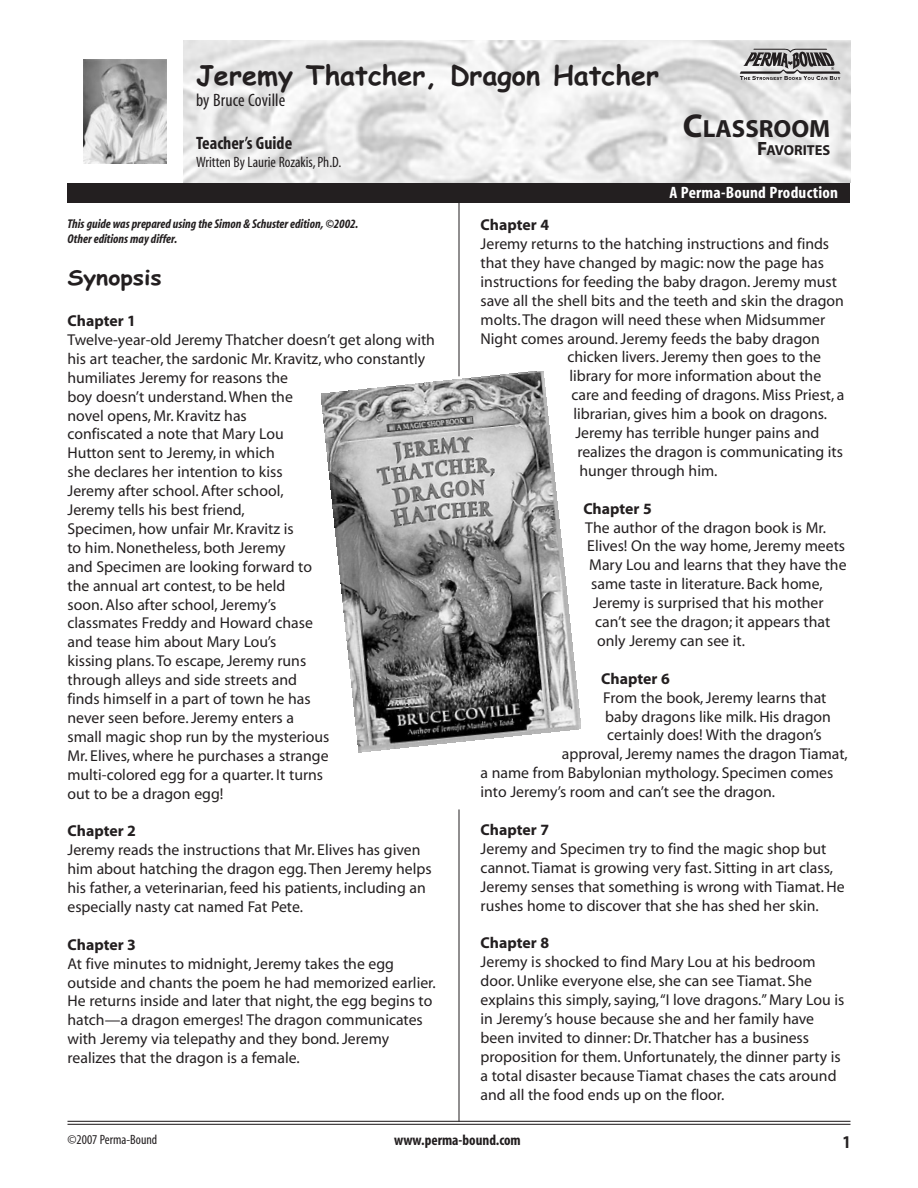
<style>
.page{position:relative;width:918px;height:1188px;background:#fff}
.page>*{position:absolute;margin:0;border:0;box-sizing:border-box;transform-origin:0 0}
.t1{font:700 27px "Comic Sans MS";color:#231f20}
.t2{font:700 24.9px "Myriad";color:#231f20}
.t3{font:700 21px "Comic Sans MS";color:#231f20;scale:1.1 1}
.t4{font:700 condensed 18px "Myriad";color:#231f20}
.t5{font:condensed 18px "Myriad";letter-spacing:.01em;color:#231f20}
.t6{font:700 condensed 16.5px "Myriad";letter-spacing:.015em;color:#fff;scale:1.05 1}
.t7{font:15.75px/18.9px "Myriad";color:#231f20}
.t8{font:700 15.75px "Myriad";color:#231f20}
.t9{font:condensed 15px "Myriad";color:#231f20}
.t10{font:700 condensed 15px "Myriad";color:#231f20}
.t11{font:700 14.4px "Myriad";color:#231f20}
.t12{font:condensed 13.5px "Myriad";color:#231f20}
.t13{font:italic 700 condensed 12.75px/15.3px "Myriad";color:#231f20}
.s1{font-size:33.15px}
.s2{font-size:19.35px}
</style>
<div class="page">
<img style="left:183px;top:41px;width:667px;height:141px">
<hr style="left:68px;top:1124px;width:782px;height:1px;background:#231f20">
<hr style="left:68px;top:1121px;width:782px;height:1px;background:#231f20">
<div style="left:68px;top:183px;width:782px;height:19px;background:#231f20"></div>
<svg style="left:740px;top:49px;width:101px;height:31px;background:#969495"></svg>
<img style="left:321px;top:371px;width:260px;height:381px">
<hr style="left:459px;top:809px;width:1px;height:313px;background:#231f20">
<hr style="left:459px;top:198px;width:1px;height:178px;background:#231f20">
<img style="left:83px;top:59px;width:83px;height:105px">
<h1 class="t1" style="left:196px;top:59px;width:465px">Jeremy Thatcher, Dragon Hatcher</h1>
<p class="t5" style="left:196px;top:93px;width:91px">by Bruce Coville</p>
<p class="t4" style="left:196px;top:137px;width:98px">Teacher’s Guide</p>
<p class="t9" style="left:196px;top:157px;width:147px">Written By Laurie Rozakis, Ph.D.</p>
<h2 class="t2" style="left:683px;top:119px;width:149px"><span class="s1">C</span>LASSROOM</h2>
<p class="t11" style="left:757px;top:145px;width:75px"><span class="s2">F</span>AVORITES</p>
<p class="t6" style="left:670px;top:186px;width:162px">A Perma-Bound Production</p>
<p class="t13" style="left:68px;top:217px;width:293px">This guide was prepared using the Simon &amp; Schuster edition, ©2002.<br>Other editions may differ.</p>
<h3 class="t3" style="left:68px;top:266px;width:87px">Synopsis</h3>
<p class="t8" style="left:68px;top:315px;width:70px">Chapter 1</p>
<p class="t7" style="left:67px;top:332px;width:369px">Twelve-year-old Jeremy Thatcher doesn’t get along with his art teacher, the sardonic Mr. Kravitz, who constantly humiliates Jeremy for reasons the<br>boy doesn’t understand. When the<br>novel opens, Mr. Kravitz has<br>confiscated a note that Mary Lou<br>Hutton sent to Jeremy, in which<br>she declares her intention to kiss<br>Jeremy after school. After school,<br>Jeremy tells his best friend,<br>Specimen, how unfair Mr. Kravitz is<br>to him. Nonetheless, both Jeremy<br>and Specimen are looking forward to<br>the annual art contest, to be held<br>soon. Also after school, Jeremy’s<br>classmates Freddy and Howard chase<br>and tease him about Mary Lou’s<br>kissing plans.To escape, Jeremy runs<br>through alleys and side streets and<br>finds himself in a part of town he has<br>never seen before. Jeremy enters a<br>small magic shop run by the mysterious<br>Mr. Elives, where he purchases a strange<br>multi-colored egg for a quarter. It turns<br>out to be a dragon egg!</p>
<p class="t8" style="left:68px;top:825px;width:70px">Chapter 2</p>
<p class="t7" style="left:68px;top:842px;width:366px">Jeremy reads the instructions that Mr. Elives has given him about hatching the dragon egg.Then Jeremy helps his father, a veterinarian, feed his patients, including an especially nasty cat named Fat Pete.</p>
<p class="t8" style="left:68px;top:939px;width:70px">Chapter 3</p>
<p class="t7" style="left:68px;top:955px;width:370px">At five minutes to midnight, Jeremy takes the egg outside and chants the poem he had memorized earlier.<br>He returns inside and later that night, the egg begins to hatch—a dragon emerges! The dragon communicates with Jeremy via telepathy and they bond. Jeremy realizes that the dragon is a female.</p>
<p class="t8" style="left:481px;top:219px;width:70px">Chapter 4</p>
<p class="t7" style="left:481px;top:236px;width:350px">Jeremy returns to the hatching instructions and finds</p>
<p class="t7" style="left:481px;top:255px;width:345px">that they have changed by magic: now the page has</p>
<p class="t7" style="left:481px;top:274px;width:358px">instructions for feeding the baby dragon. Jeremy must</p>
<p class="t7" style="left:481px;top:292px;width:365px">save all the shell bits and the teeth and skin the dragon</p>
<p class="t7" style="left:481px;top:311px;width:346px">molts. The dragon will need these when Midsummer</p>
<p class="t7" style="left:481px;top:330px;width:341px">Night comes around. Jeremy feeds the baby dragon</p>
<p class="t7" style="left:567px;top:349px;width:255px">chicken livers. Jeremy then goes to the</p>
<p class="t7" style="left:569px;top:368px;width:253px">library for more information about the</p>
<p class="t7" style="left:571px;top:387px;width:275px">care and feeding of dragons. Miss Priest, a</p>
<p class="t7" style="left:573px;top:406px;width:255px">librarian, gives him a book on dragons.</p>
<p class="t7" style="left:575px;top:425px;width:246px">Jeremy has terrible hunger pains and</p>
<p class="t7" style="left:577px;top:444px;width:267px">realizes the dragon is communicating its</p>
<p class="t7" style="left:579px;top:463px;width:140px">hunger through him.</p>
<p class="t8" style="left:583px;top:502px;width:70px">Chapter 5</p>
<p class="t7" style="left:585px;top:519px;width:242px">The author of the dragon book is Mr.</p>
<p class="t7" style="left:587px;top:538px;width:259px">Elives! On the way home, Jeremy meets</p>
<p class="t7" style="left:589px;top:557px;width:259px">Mary Lou and learns that they have the</p>
<p class="t7" style="left:591px;top:576px;width:233px">same taste in literature. Back home,</p>
<p class="t7" style="left:593px;top:595px;width:232px">Jeremy is surprised that his mother</p>
<p class="t7" style="left:595px;top:614px;width:237px">can’t see the dragon; it appears that</p>
<p class="t7" style="left:597px;top:633px;width:149px">only Jeremy can see it.</p>
<p class="t8" style="left:601px;top:673px;width:70px">Chapter 6</p>
<p class="t7" style="left:603px;top:689px;width:225px">From the book, Jeremy learns that</p>
<p class="t7" style="left:605px;top:708px;width:227px">baby dragons like milk. His dragon</p>
<p class="t7" style="left:607px;top:727px;width:216px">certainly does! With the dragon’s</p>
<p class="t7" style="left:562px;top:746px;width:288px">approval, Jeremy names the dragon Tiamat,</p>
<p class="t7" style="left:481px;top:765px;width:354px">a name from Babylonian mythology. Specimen comes</p>
<p class="t7" style="left:481px;top:784px;width:296px">into Jeremy’s room and can’t see the dragon.</p>
<p class="t8" style="left:481px;top:824px;width:70px">Chapter 7</p>
<p class="t7" style="left:481px;top:841px;width:366px">Jeremy and Specimen try to find the magic shop but cannot. Tiamat is growing very fast. Sitting in art class, Jeremy senses that something is wrong with Tiamat. He rushes home to discover that she has shed her skin.</p>
<p class="t8" style="left:481px;top:937px;width:70px">Chapter 8</p>
<p class="t7" style="left:481px;top:954px;width:365px">Jeremy is shocked to find Mary Lou at his bedroom door. Unlike everyone else, she can see Tiamat. She explains this simply, saying,“I love dragons.” Mary Lou is in Jeremy’s house because she and her family have been invited to dinner: Dr. Thatcher has a business proposition for them. Unfortunately, the dinner party is a total disaster because Tiamat chases the cats around and all the food ends up on the floor.</p>
<p class="t12" style="left:68px;top:1135px;width:91px">©2007 Perma-Bound</p>
<p class="t10" style="left:394px;top:1135px;width:128px">www.perma-bound.com</p>
<p class="t4" style="left:843px;top:1136px;width:9px">1</p>
</div>
